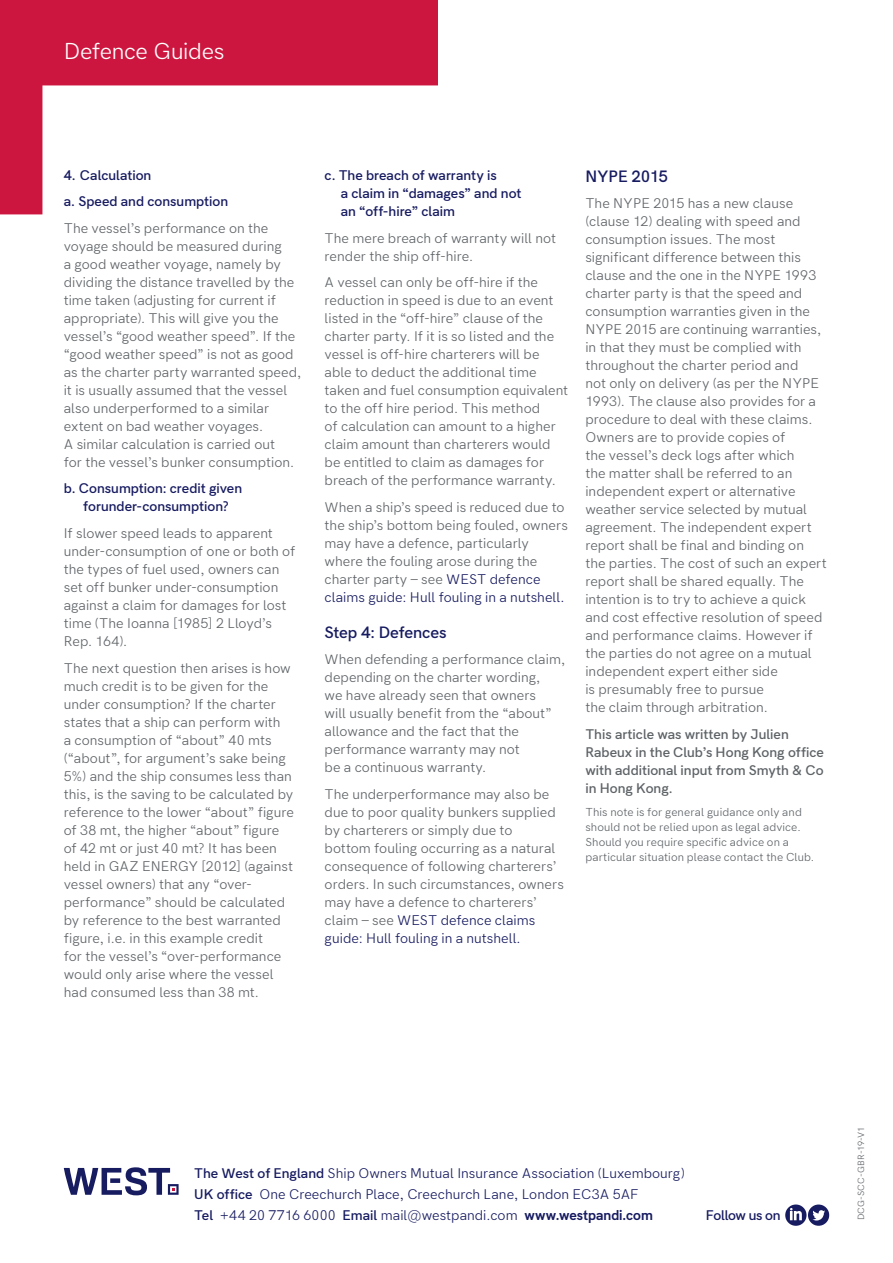
<style>
.page{position:relative;width:893px;height:1263px;background:#fff}
.page>*{position:absolute;margin:0;border:0;box-sizing:border-box;transform-origin:0 0}
.t1{font:21px "Hanken Grotesk";letter-spacing:-.015em;color:#fff}
.t2{font:600 15px "Hanken Grotesk";letter-spacing:-.01em;color:#171b60}
.t3{font:12.75px/18px "Hanken Grotesk";letter-spacing:.005em;color:#5e6367}
.t4{font:12.75px/21px "Hanken Grotesk";letter-spacing:.005em;color:#171b60}
.t5{font:600 12.75px/18px "Hanken Grotesk";color:#171b60}
.t6{font:600 12.75px/18px "Hanken Grotesk";color:#5e6367}
.t7{font:600 12.75px "Hanken Grotesk";letter-spacing:-.025em;color:#171b60}
.t8{font:10.5px/15px "Hanken Grotesk";letter-spacing:.01em;color:#5e6367}
.t9{font:8.25px "Hanken Grotesk";letter-spacing:.02em;color:#5e6367}
.s1{color:#171b60}
.s2{font-weight:600}
.s3{font-weight:700}
</style>
<div class="page">
<svg style="left:785px;top:1204px;width:44px;height:22px"></svg>
<svg style="left:64px;top:1167px;width:115px;height:28px"></svg>
<svg style="left:0;top:0;width:438px;height:214px"></svg>
<h1 class="t1" style="left:64px;top:33px;width:162px">Defence Guides</h1>
<p class="t5" style="left:64px;top:161px;width:166px;line-height:26.5px">4. Calculation<br>a. Speed and consumption</p>
<p class="t3" style="left:64px;top:218px;width:239px">The vessel’s performance on the voyage should be measured during<br>a good weather voyage, namely by dividing the distance travelled by the time taken (adjusting for current if appropriate). This will give you the vessel’s “good weather speed”. If the “good weather speed” is not as good as the charter party warranted speed, it is usually assumed that the vessel also underperformed to a similar extent on bad weather voyages.<br>A similar calculation is carried out<br>for the vessel’s bunker consumption.</p>
<p class="t5" style="left:64px;top:479px;width:180px;text-align:center">b. Consumption: credit given forunder-consumption?</p>
<p class="t3" style="left:64px;top:523px;width:233px">If slower speed leads to apparent under-consumption of one or both of the types of fuel used, owners can set off bunker under-consumption against a claim for damages for lost time (The Ioanna [1985] 2 Lloyd’s<br>Rep. 164).</p>
<p class="t3" style="left:64px;top:658px;width:232px">The next question then arises is how much credit is to be given for the under consumption? If the charter states that a ship can perform with<br>a consumption of “about” 40 mts (“about”, for argument’s sake being 5%) and the ship consumes less than this, is the saving to be calculated by reference to the lower “about” figure of 38 mt, the higher “about” figure of 42 mt or just 40 mt? It has been held in GAZ ENERGY [2012] (against vessel owners) that any “over&shy;performance” should be calculated by reference to the best warranted figure, i.e. in this example credit<br>for the vessel’s “over-performance would only arise where the vessel had consumed less than 38 mt.</p>
<p class="t5" style="left:341px;top:165px;width:182px;text-indent:-16px">c. The breach of warranty is<br>a claim in “damages” and not an “off-hire” claim</p>
<p class="t3" style="left:325px;top:228px;width:233px">The mere breach of warranty will not render the ship off-hire.</p>
<p class="t3" style="left:325px;top:272px;width:245px">A vessel can only be off-hire if the reduction in speed is due to an event listed in the “off-hire” clause of the charter party. If it is so listed and the vessel is off-hire charterers will be able to deduct the additional time taken and fuel consumption equivalent to the off hire period. This method<br>of calculation can amount to a higher claim amount than charterers would be entitled to claim as damages for breach of the performance warranty.</p>
<p class="t3" style="left:325px;top:497px;width:245px">When a ship’s speed is reduced due to the ship’s bottom being fouled, owners may have a defence, particularly where the fouling arose during the charter party – see <span class="s1">WEST defence claims guide: Hull fouling in a nutshell.</span></p>
<p class="t2" style="left:325px;top:620px;width:124px">Step 4: Defences</p>
<p class="t3" style="left:325px;top:650px;width:242px">When defending a performance claim, depending on the charter wording,<br>we have already seen that owners<br>will usually benefit from the “about” allowance and the fact that the performance warranty may not<br>be a continuous warranty.</p>
<p class="t3" style="left:325px;top:784px;width:241px">The underperformance may also be due to poor quality bunkers supplied by charterers or simply due to<br>bottom fouling occurring as a natural consequence of following charterers’ orders. In such circumstances, owners may have a defence to charterers’ claim – see <span class="s1">WEST defence claims guide: Hull fouling in a nutshell.</span></p>
<p class="t2" style="left:585px;top:163px;width:84px">NYPE 2015</p>
<p class="t3" style="left:585px;top:193px;width:243px">The NYPE 2015 has a new clause (clause 12) dealing with speed and consumption issues. The most significant difference between this clause and the one in the NYPE 1993 charter party is that the speed and consumption warranties given in the NYPE 2015 are continuing warranties, in that they must be complied with throughout the charter period and<br>not only on delivery (as per the NYPE 1993). The clause also provides for a procedure to deal with these claims.<br>Owners are to provide copies of<br>the vessel’s deck logs after which<br>the matter shall be referred to an independent expert or alternative weather service selected by mutual agreement. The independent expert report shall be final and binding on the parties. The cost of such an expert report shall be shared equally. The intention is to try to achieve a quick and cost effective resolution of speed and performance claims. However if the parties do not agree on a mutual independent expert either side<br>is presumably free to pursue<br>the claim through arbitration.</p>
<p class="t6" style="left:585px;top:724px;width:240px">This article was written by Julien<br>Rabeux in the Club’s Hong Kong office with additional input from Smyth &amp; Co in Hong Kong.</p>
<p class="t8" style="left:585px;top:804px;width:230px">This note is for general guidance only and should not be relied upon as legal advice.<br>Should you require specific advice on a particular situation please contact the Club.</p>
<p class="t4" style="left:194px;top:1162px;width:492px"><span class="s2">The West of England</span> Ship Owners Mutual Insurance Association (Luxembourg)<br><span class="s2">UK office</span> One Creechurch Place, Creechurch Lane, London EC3A 5AF<br><span class="s2">Tel</span> +44 20 7716 6000 <span class="s2">Email</span> mail@westpandi.com <span class="s3">www.westpandi.com</span></p>
<p class="t7" style="left:706px;top:1205px;width:76px">Follow us on</p>
<p class="t9" style="left:854px;top:1220px;width:96px;rotate:-90deg">DCG-SCC-GBR-19-V1</p>
</div>
